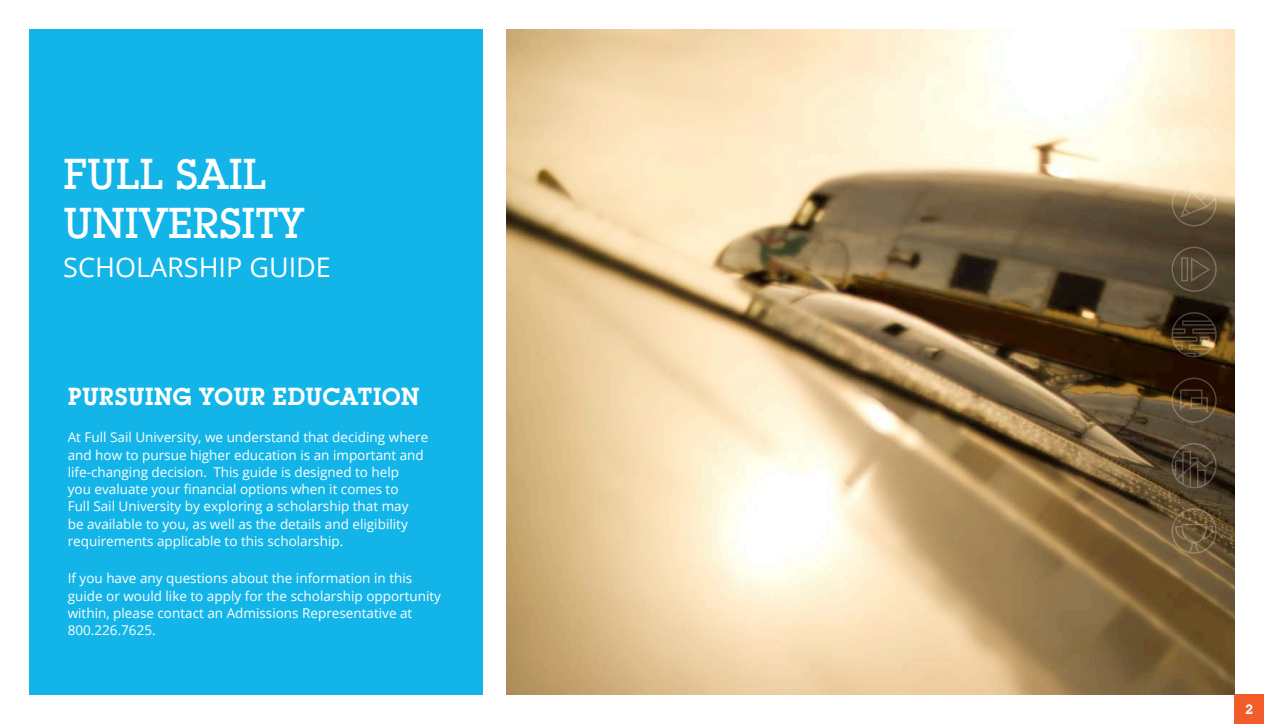
<style>
.page{position:relative;width:1264px;height:724px;background:#fff}
.page>*{position:absolute;margin:0;border:0;box-sizing:border-box;transform-origin:0 0}
.t1{font:500 42px "Lubalin Graph IT Cby BT";letter-spacing:-.015em;color:#fff}
.Main_-_Head{font:27px "Open Sans";color:#fff}
.Main_Body_-_Head{font:600 24px "Lubalin Graph IT Cby BT";color:#fff}
.Main_Body_-_Head-2{font:13.5px/17.2px "Open Sans";color:#fff}
.t2{font:600 13.5px "Lubalin Graph IT Cby BT";color:#fff}
</style>
<div class="page">
<img style="left:507px;top:29px;width:727px;height:665px">
<svg style="left:1171px;top:181px;width:45px;height:45px;background:#a69271"></svg>
<svg style="left:1171px;top:246px;width:45px;height:46px;background:#554836"></svg>
<svg style="left:1171px;top:116px;width:46px;height:45px;background:#fdf0d2"></svg>
<svg style="left:1171px;top:50px;width:45px;height:45px;background:#fdf2d7"></svg>
<svg style="left:1171px;top:312px;width:45px;height:45px;background:#44341e"></svg>
<svg style="left:1171px;top:377px;width:45px;height:46px;background:#473423"></svg>
<svg style="left:1171px;top:443px;width:45px;height:45px;background:#4a3d2d"></svg>
<svg style="left:1171px;top:508px;width:45px;height:45px;background:#725d3c"></svg>
<div style="left:1234px;top:694px;width:30px;height:30px;background:#f15c2a"></div>
<div style="left:29px;top:29px;width:454px;height:665px;background:#13b5e9"></div>
<p class="t1" style="left:63px;top:148px;width:205px">FULL SAIL</p>
<p class="t1" style="left:63px;top:198px;width:241px">UNIVERSITY</p>
<p class="Main_-_Head" style="left:63px;top:249px;width:269px">SCHOLARSHIP GUIDE</p>
<p class="Main_Body_-_Head" style="left:68px;top:382px;width:353px">PURSUING YOUR EDUCATION</p>
<p class="Main_Body_-_Head-2" style="left:68px;top:428px;width:362px">At Full Sail University, we understand that deciding where and how to pursue higher education is an important and life-changing decision. This guide is designed to help<br>you evaluate your financial options when it comes to<br>Full Sail University by exploring a scholarship that may<br>be available to you, as well as the details and eligibility requirements applicable to this scholarship.</p>
<p class="Main_Body_-_Head-2" style="left:68px;top:569px;width:375px">If you have any questions about the information in this guide or would like to apply for the scholarship opportunity within, please contact an Admissions Representative at 800.226.7625.</p>
<p class="t2" style="left:1245px;top:701px;width:9px">2</p>
</div>
